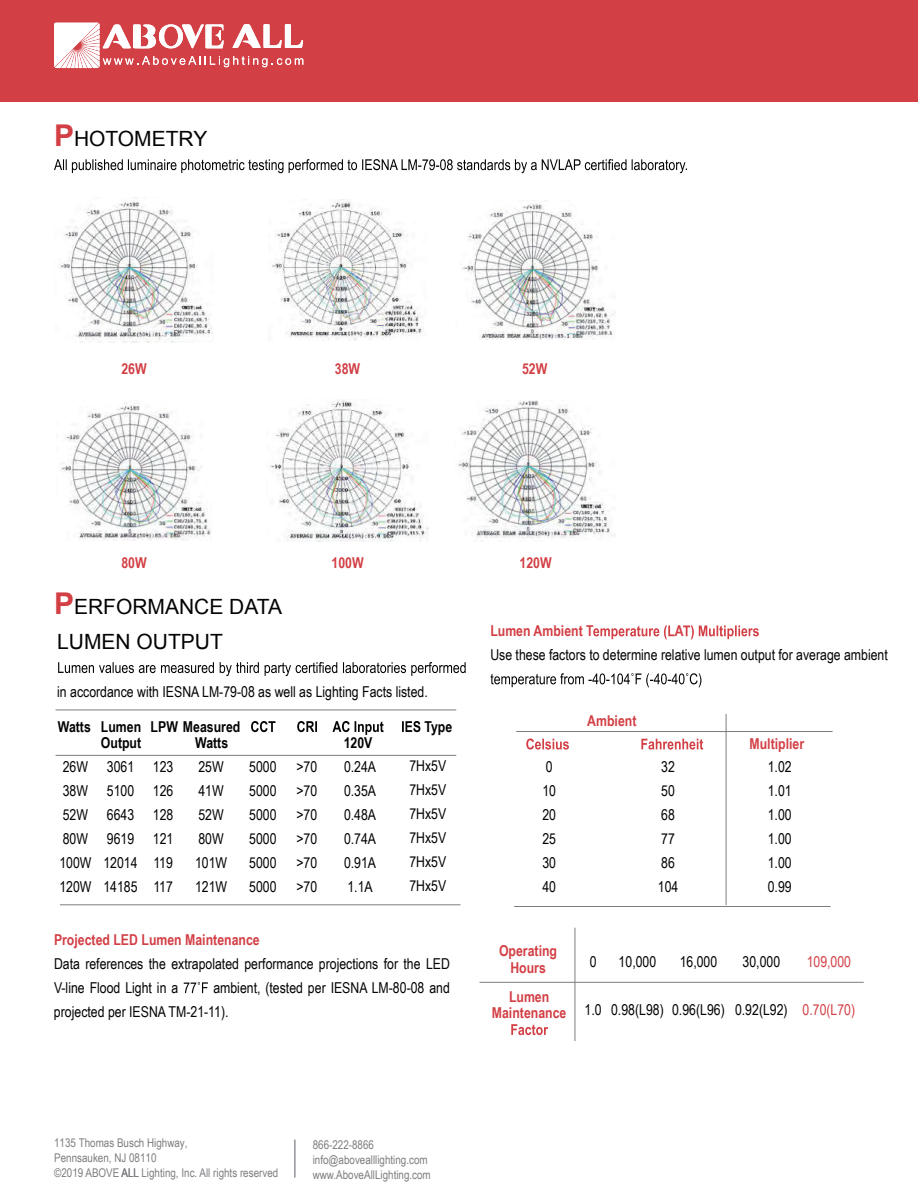
<style>
.page{position:relative;width:918px;height:1188px;background:#fff}
.page>*{position:absolute;margin:0;border:0;box-sizing:border-box;transform-origin:0 0}
.t1{font:21px/35.2px "Arial";color:#030303}
.t2{font:15px/24px "Arial Narrow";color:#030303}
.t3{font:700 15px/16.5px "Arial Narrow";color:#d23f45;text-align:center}
.t4{font:700 15px/16.5px "Arial Narrow";color:#030303;text-align:right}
.t5{font:15px "Arial Narrow";color:#d23f45}
.t6{font:12px/15px "Arial Narrow";color:#7e7c80}
.s1{font-weight:700;font-size:30px;color:#d23f45}
</style>
<div class="page">
<div style="left:0;top:0;width:918px;height:102px;background:#d23f45"></div>
<svg style="left:54px;top:159px;width:633px;height:14px"></svg>
<img style="left:272px;top:201px;width:151px;height:139px">
<img style="left:462px;top:203px;width:151px;height:136px">
<img style="left:269px;top:399px;width:160px;height:143px">
<img style="left:60px;top:403px;width:152px;height:138px">
<img style="left:458px;top:401px;width:157px;height:138px">
<img style="left:60px;top:200px;width:153px;height:143px">
<svg style="left:402px;top:721px;width:18px;height:11px"></svg>
<svg style="left:297px;top:721px;width:20px;height:11px"></svg>
<svg style="left:251px;top:721px;width:24px;height:11px"></svg>
<svg style="left:333px;top:721px;width:51px;height:14px"></svg>
<svg style="left:58px;top:662px;width:408px;height:14px"></svg>
<hr style="left:56px;top:755px;width:400px;height:1px;background:#7e7c80">
<hr style="left:56px;top:710px;width:400px;height:1px;background:#7e7c80">
<hr style="left:60px;top:904px;width:401px;height:1px;background:#7e7c80">
<svg style="left:593px;top:625px;width:82px;height:14px"></svg>
<svg style="left:683px;top:625px;width:76px;height:14px"></svg>
<svg style="left:491px;top:673px;width:210px;height:14px"></svg>
<svg style="left:526px;top:738px;width:43px;height:12px"></svg>
<svg style="left:641px;top:739px;width:62px;height:11px"></svg>
<hr style="left:516px;top:731px;width:317px;height:1px;background:#7e7c80">
<hr style="left:514px;top:906px;width:317px;height:1px;background:#7e7c80">
<hr style="left:726px;top:714px;width:1px;height:191px;background:#7e7c80">
<svg style="left:184px;top:982px;width:24px;height:11px"></svg>
<svg style="left:511px;top:1024px;width:37px;height:11px"></svg>
<hr style="left:480px;top:982px;width:384px;height:1px;background:#7e7c80">
<hr style="left:575px;top:928px;width:1px;height:113px;background:#7e7c80">
<svg style="left:54px;top:23px;width:249px;height:45px"></svg>
<hr style="left:294px;top:1140px;width:1px;height:37px;background:#8e9097">
<h1 class="t1" style="left:54px;top:121px;width:155px"><span class="s1">P</span>HOTOMETRY</h1>
<p class="t3" style="left:121px;top:360px;width:27px">26W</p>
<p class="t3" style="left:335px;top:360px;width:27px">38W</p>
<p class="t3" style="left:522px;top:360px;width:27px">52W</p>
<p class="t3" style="left:121px;top:553px;width:27px">80W</p>
<p class="t3" style="left:332px;top:553px;width:34px">100W</p>
<p class="t3" style="left:520px;top:553px;width:34px">120W</p>
<h1 class="t1" style="left:54px;top:589px;width:230px"><span class="s1">P</span>ERFORMANCE DATA<br>LUMEN OUTPUT</h1>
<p class="t2" style="left:57px;top:680px;width:372px">in accordance with IESNA LM-79-08 as well as Lighting Facts listed.</p>
<p class="t4" style="left:58px;top:718px;width:85px">Watts Lumen<br>Output</p>
<p class="t4" style="left:195px;top:718px;width:47px;text-align:left;text-indent:-45px">LPW Measured<br>Watts</p>
<p class="t4" style="left:424px;top:718px;width:29px">Type</p>
<p class="t2" style="left:59px;top:755px;width:34px">26W<br>38W<br>52W<br>80W<br>100W<br>120W</p>
<p class="t2" style="left:103px;top:755px;width:36px">3061<br>5100<br>6643<br>9619<br>12014<br>14185</p>
<p class="t2" style="left:195px;top:755px;width:34px">25W<br>41W<br>52W<br>80W<br>101W<br>121W</p>
<p class="t2" style="left:249px;top:755px;width:29px;text-align:justify">5000<br>5000<br>5000<br>5000<br>5000<br>5000</p>
<p class="t2" style="left:296px;top:755px;width:22px;text-align:justify">&gt;70 &gt;70 &gt;70 &gt;70 &gt;70 &gt;70</p>
<p class="t2" style="left:409px;top:754px;width:38px;text-align:justify">7Hx5V 7Hx5V 7Hx5V 7Hx5V 7Hx5V 7Hx5V</p>
<p class="t4" style="left:344px;top:734px;width:30px">120V</p>
<p class="t2" style="left:153px;top:755px;width:22px;text-align:justify">123<br>126<br>128<br>121<br>119<br>117</p>
<p class="t2" style="left:344px;top:755px;width:34px;text-align:justify">0.24A 0.35A 0.48A 0.74A 0.91A 1.1A</p>
<p class="t3" style="left:54px;top:931px;width:207px">Projected LED Lumen Maintenance</p>
<p class="t2" style="left:54px;top:952px;width:397px">Data references the extrapolated performance projections for the LED<br>V-line Flood Light in a</p>
<p class="t2" style="left:54px;top:976px;width:397px;text-indent:159px">ambient, (tested per IESNA LM-80-08 and projected per IESNA TM-21-11).</p>
<p class="t3" style="left:490px;top:622px;width:105px">Lumen Ambient T</p>
<p class="t3" style="left:675px;top:622px;width:10px">A</p>
<p class="t2" style="left:490px;top:643px;width:399px">Use these factors to determine relative lumen output for average ambient</p>
<p class="t3" style="left:587px;top:712px;width:51px">Ambient</p>
<p class="t3" style="left:750px;top:735px;width:56px">Multiplier</p>
<p class="t2" style="left:542px;top:755px;width:15px">0<br>10<br>20<br>25<br>30<br>40</p>
<p class="t2" style="left:658px;top:755px;width:22px">32<br>50<br>68<br>77<br>86<br>104</p>
<p class="t2" style="left:768px;top:755px;width:25px;text-align:justify">1.02<br>1.01<br>1.00<br>1.00<br>1.00<br>0.99</p>
<p class="t3" style="left:499px;top:942px;width:60px">Operating<br>Hours</p>
<p class="t3" style="left:492px;top:988px;width:76px">Lumen<br>Maintenance</p>
<p class="t2" style="left:590px;top:950px;width:8px">0</p>
<p class="t2" style="left:585px;top:998px;width:19px">1.0</p>
<p class="t2" style="left:619px;top:950px;width:39px">10,000</p>
<p class="t2" style="left:611px;top:998px;width:54px">0.98(L98)</p>
<p class="t2" style="left:680px;top:950px;width:39px">16,000</p>
<p class="t2" style="left:672px;top:998px;width:54px">0.96(L96)</p>
<p class="t2" style="left:743px;top:950px;width:39px">30,000</p>
<p class="t2" style="left:735px;top:998px;width:54px">0.92(L92)</p>
<p class="t5" style="left:807px;top:953px;width:46px">109,000</p>
<p class="t5" style="left:803px;top:1001px;width:54px">0.70(L70)</p>
<p class="t6" style="left:54px;top:1136px;width:135px;line-height:14.4px">1135 Thomas Busch Highway,<br>Pennsauken, NJ 08110</p>
<p class="t6" style="left:54px;top:1166px;width:226px">©2019 ABOVE ALL Lighting, Inc. All rights reserved</p>
<p class="t6" style="left:313px;top:1137px;width:120px">866-222-8866 info@abovealllighting.com www.AboveAllLighting.com</p>
</div>
